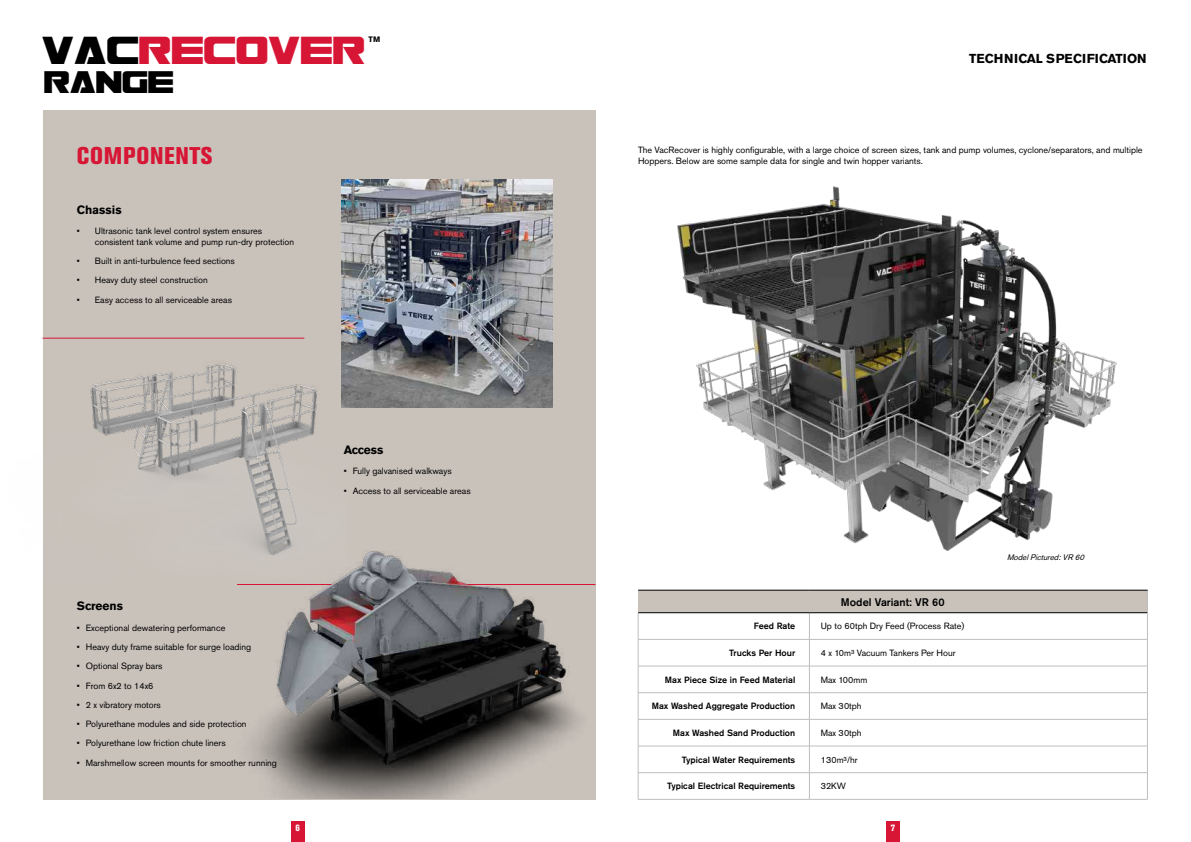
<style>
.page{position:relative;width:1191px;height:842px;background:#fff}
.page>*{position:absolute;margin:0;border:0;box-sizing:border-box;transform-origin:0 0}
.t1{font:34.2px "Terexcondensed 1";color:#d71635}
.t2{font:27.4px "Terexcondensed 1";color:#000}
.t3{font:800 condensed 24px "Akzidenz Grotesk Pro";letter-spacing:.03em;color:#d71635}
.t4{font:700 12.9px "Akzidenz Grotesk BE";color:#000}
.t5{font:700 12px "Akzidenz Grotesk BE";color:#000}
.t6{font:500 11px "Akzidenz Grotesk Pro";color:#000}
.t7{font:9px/10.8px "Akzidenz Grotesk Pro";color:#000}
.t8{font:500 9px "Akzidenz Grotesk Pro";color:#000}
.t9{font:800 condensed 9px "Akzidenz Grotesk Pro";color:#fff}
.t10{font:italic 7.9px "Akzidenz Grotesk Pro";color:#000}
.t11{font:700 7.8px "Akzidenz Grotesk BE";color:#000}
.s1{color:#000}
</style>
<div class="page">
<div style="left:43px;top:110px;width:552px;height:689px;background:#c9c2bb"></div>
<div style="left:291px;top:821px;width:13px;height:21px;background:#d71635"></div>
<div style="left:886px;top:821px;width:14px;height:21px;background:#d71635"></div>
<hr style="left:43px;top:338px;width:261px;height:1px;background:#d71635">
<img style="left:90px;top:356px;width:252px;height:148px">
<img style="left:237px;top:504px;width:358px;height:295px">
<img style="left:677px;top:186px;width:440px;height:365px">
<div style="left:638px;top:590px;width:509px;height:23px;background:#c9c2bb"></div>
<hr style="left:638px;top:639px;width:171px;height:1px;background:#bcbec0">
<hr style="left:809px;top:639px;width:338px;height:1px;background:#bcbec0">
<hr style="left:638px;top:666px;width:171px;height:1px;background:#bcbec0">
<hr style="left:809px;top:666px;width:338px;height:1px;background:#bcbec0">
<hr style="left:638px;top:692px;width:171px;height:1px;background:#bcbec0">
<hr style="left:809px;top:692px;width:338px;height:1px;background:#bcbec0">
<hr style="left:638px;top:719px;width:171px;height:1px;background:#bcbec0">
<hr style="left:809px;top:719px;width:338px;height:1px;background:#bcbec0">
<hr style="left:638px;top:746px;width:171px;height:1px;background:#bcbec0">
<hr style="left:809px;top:746px;width:338px;height:1px;background:#bcbec0">
<hr style="left:638px;top:772px;width:171px;height:1px;background:#bcbec0">
<hr style="left:809px;top:772px;width:338px;height:1px;background:#bcbec0">
<svg style="left:809px;top:613px;width:1px;height:186px"></svg>
<hr style="left:638px;top:590px;width:171px;height:1px;background:#000">
<hr style="left:809px;top:590px;width:338px;height:1px;background:#000">
<hr style="left:638px;top:612px;width:171px;height:1px;background:#000">
<hr style="left:809px;top:612px;width:338px;height:1px;background:#000">
<svg style="left:638px;top:613px;width:1px;height:186px"></svg>
<svg style="left:1147px;top:591px;width:1px;height:208px"></svg>
<hr style="left:638px;top:799px;width:171px;height:1px;background:#bcbec0">
<hr style="left:809px;top:799px;width:338px;height:1px;background:#bcbec0">
<img style="left:342px;top:180px;width:211px;height:228px">
<h1 class="t1" style="left:43px;top:32px;width:325px"><span class="s1">VAC</span>RECOVER</h1>
<p class="t11" style="left:369px;top:37px;width:13px">TM</p>
<h2 class="t2" style="left:44px;top:67px;width:131px">RANGE</h2>
<h3 class="t3" style="left:77px;top:142px;width:137px">COMPONENTS</h3>
<h3 class="t5" style="left:77px;top:205px;width:46px">Chassis</h3>
<p class="t7" style="left:95px;top:226px;width:201px;text-indent:-18px">• Ultrasonic tank level control system ensures consistent tank volume and pump run-dry protection</p>
<p class="t7" style="left:77px;top:256px;width:160px">• Built in anti-turbulence feed sections</p>
<p class="t7" style="left:77px;top:275px;width:132px">• Heavy duty steel construction</p>
<p class="t7" style="left:77px;top:295px;width:157px">• Easy access to all serviceable areas</p>
<h3 class="t5" style="left:77px;top:601px;width:48px">Screens</h3>
<p class="t7" style="left:77px;top:623px;width:150px">• Exceptional dewatering performance</p>
<p class="t7" style="left:77px;top:642px;width:176px">• Heavy duty frame suitable for surge loading</p>
<p class="t7" style="left:77px;top:661px;width:87px">• Optional Spray bars</p>
<p class="t7" style="left:77px;top:681px;width:78px">• From 6x2 to 14x6</p>
<p class="t7" style="left:77px;top:700px;width:86px">• 2 x vibratory motors</p>
<p class="t7" style="left:77px;top:719px;width:171px">• Polyurethane modules and side protection</p>
<p class="t7" style="left:77px;top:738px;width:150px">• Polyurethane low friction chute liners</p>
<p class="t7" style="left:77px;top:758px;width:202px">• Marshmellow screen mounts for smoother running</p>
<p class="t9" style="left:295px;top:823px;width:6px">6</p>
<h3 class="t5" style="left:344px;top:445px;width:41px">Access</h3>
<p class="t7" style="left:344px;top:466px;width:109px">• Fully galvanised walkways</p>
<p class="t7" style="left:344px;top:486px;width:128px">• Access to all serviceable areas</p>
<h3 class="t4" style="left:969px;top:54px;width:179px">TECHNICAL SPECIFICATION</h3>
<p class="t7" style="left:638px;top:145px;width:506px">The VacRecover is highly configurable, with a large choice of screen sizes, tank and pump volumes, cyclone/separators, and multiple<br>Hoppers. Below are some sample data for single and twin hopper variants.</p>
<p class="t6" style="left:841px;top:597px;width:105px">Model Variant: VR 60</p>
<p class="t8" style="left:754px;top:622px;width:43px">Feed Rate</p>
<p class="t7" style="left:820px;top:621px;width:145px">Up to 60tph Dry Feed (Process Rate)</p>
<p class="t8" style="left:729px;top:649px;width:67px">Trucks Per Hour</p>
<p class="t7" style="left:820px;top:648px;width:136px">4 x 10m³ Vacuum Tankers Per Hour</p>
<p class="t8" style="left:665px;top:675px;width:132px">Max Piece Size in Feed Material</p>
<p class="t7" style="left:820px;top:675px;width:48px">Max 100mm</p>
<p class="t8" style="left:651px;top:702px;width:145px">Max Washed Aggregate Production</p>
<p class="t7" style="left:820px;top:701px;width:42px">Max 30tph</p>
<p class="t8" style="left:673px;top:729px;width:124px">Max Washed Sand Production</p>
<p class="t7" style="left:820px;top:728px;width:42px">Max 30tph</p>
<p class="t8" style="left:682px;top:755px;width:115px">Typical Water Requirements</p>
<p class="t7" style="left:820px;top:755px;width:38px">130m³/hr</p>
<p class="t8" style="left:667px;top:782px;width:130px">Typical Electrical Requirements</p>
<p class="t7" style="left:820px;top:781px;width:27px">32KW</p>
<p class="t9" style="left:891px;top:823px;width:6px">7</p>
<p class="t10" style="left:1007px;top:553px;width:81px">ModelPictured:VR 60</p>
</div>
